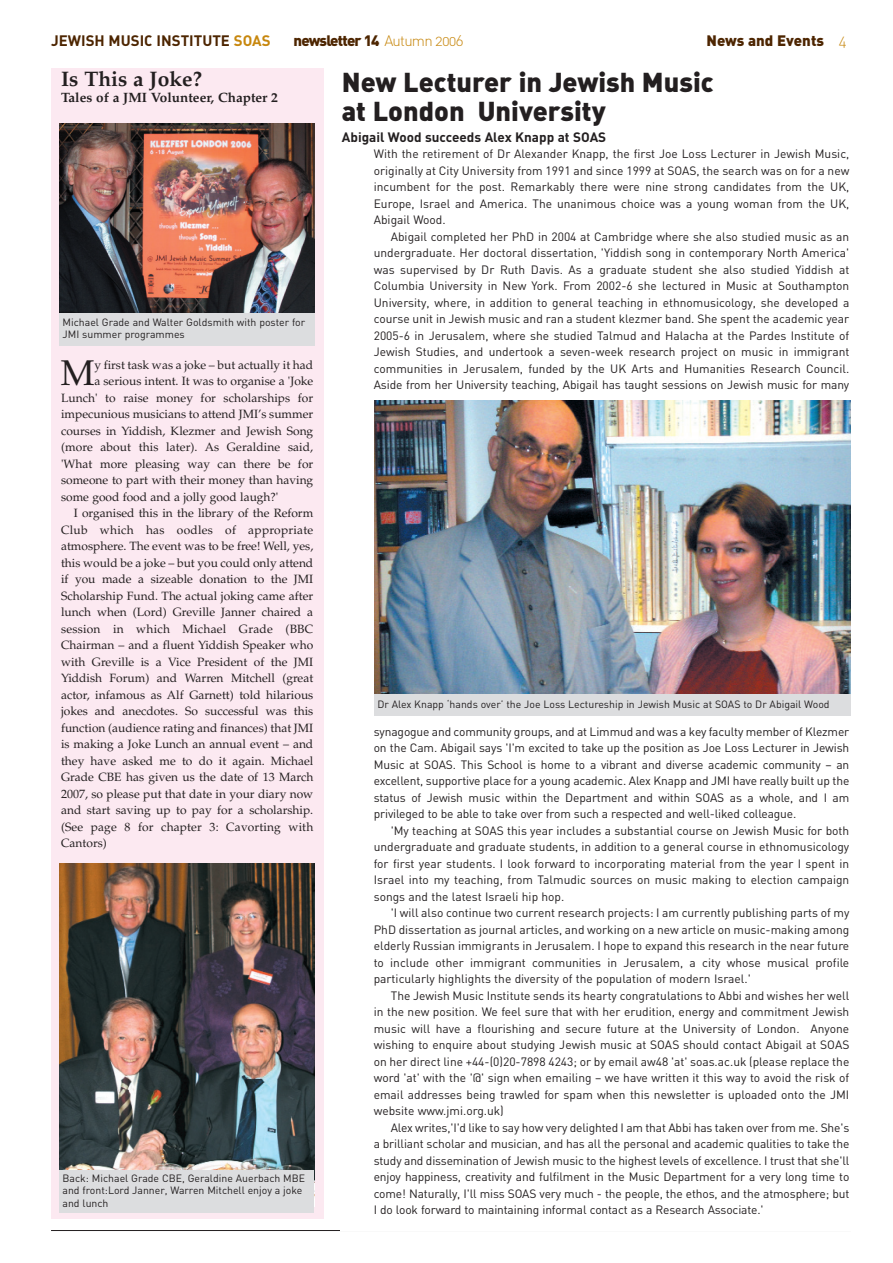
<style>
.page{position:relative;width:893px;height:1263px;background:#fff}
.page>*{position:absolute;margin:0;border:0;box-sizing:border-box;transform-origin:0 0}
.t1{font:35.7px "Palatino";color:#231f20}
.t2{font:27px/28.5px "DIN Black Alternate";color:#231f20}
.t3{font:700 21px "Palatino";color:#231f20}
.t4{font:15px "DIN Bold Alternate";color:#4d2500}
.t5{font:900 15px "DIN";letter-spacing:-.055em;color:#4d2500}
.t6{font:15px "DIN Black Alternate";color:#4d2500}
.t7{font:700 13.5px "DIN";color:#231f20}
.t8{font:700 13.5px "Palatino";color:#231f20}
.t9{font:12px/16.5px "DIN";letter-spacing:-.005em;color:#231f20;text-align:justify}
.t10{font:12px "Palatino";color:#231f20}
.t11{font:12px "Palatino";letter-spacing:.02em;color:#231f20}
.t12{font:10.5px/12.6px "DIN";color:#231f20}
.s1{color:#c7870e}
.s2{font-family:"DIN Light Alternate";font-weight:400;color:#c7870e}
.s3{font-family:"DIN Light Alternate";color:#c7870e}
</style>
<div class="page">
<hr style="left:51px;top:1230px;width:799px;height:1px;background:#231f20">
<div style="left:340px;top:67px;width:510px;height:1164px;background:#fff"></div>
<div style="left:51px;top:69px;width:272px;height:1150px;background:#fce9f1"></div>
<img style="left:59px;top:863px;width:255px;height:343px">
<img style="left:60px;top:123px;width:255px;height:190px">
<div style="left:60px;top:313px;width:255px;height:32px;background:#dcdddf"></div>
<div style="left:60px;top:1170px;width:253px;height:43px;background:#dcdddf"></div>
<img style="left:374px;top:401px;width:476px;height:293px">
<div style="left:374px;top:694px;width:476px;height:22px;background:#dcdddf"></div>
<p class="t4" style="left:51px;top:35px;width:221px">JEWISH MUSIC INSTITUTE <span class="s1">SOAS</span></p>
<p class="t5" style="left:293px;top:35px;width:172px">newsletter 14 <span class="s2">Autumn 2006</span></p>
<p class="t6" style="left:706px;top:35px;width:141px">News and Events <span class="s3">4</span></p>
<h2 class="t2" style="left:342px;top:70px;width:373px">New Lecturer in Jewish Music at London University</h2>
<p class="t7" style="left:342px;top:132px;width:266px">Abigail Wood succeeds Alex Knapp at SOAS</p>
<p class="t9" style="left:374px;top:147px;width:477px">With the retirement of Dr Alexander Knapp, the first Joe Loss Lecturer in Jewish Music, originally at City University from 1991 and since 1999 at SOAS, the search was on for a new incumbent for the post. Remarkably there were nine strong candidates from the UK, Europe, Israel and America. The unanimous choice was a young woman from the UK, Abigail Wood.</p>
<p class="t9" style="left:374px;top:229px;width:477px;text-indent:17px">Abigail completed her PhD in 2004 at Cambridge where she also studied music as an undergraduate. Her doctoral dissertation, 'Yiddish song in contemporary North America' was supervised by Dr Ruth Davis. As a graduate student she also studied Yiddish at Columbia University in New York. From 2002-6 she lectured in Music at Southampton University, where, in addition to general teaching in ethnomusicology, she developed a course unit in Jewish music and ran a student klezmer band. She spent the academic year 2005-6 in Jerusalem, where she studied Talmud and Halacha at the Pardes Institute of Jewish Studies, and undertook a seven-week research project on music in immigrant communities in Jerusalem, funded by the UK Arts and Humanities Research Council.<br>Aside from her University teaching, Abigail has taught sessions on Jewish music for many</p>
<h3 class="t3" style="left:61px;top:70px;width:142px">Is This a Joke?</h3>
<p class="t8" style="left:61px;top:92px;width:218px">Tales of a JMI Volunteer, Chapter 2</p>
<p class="t12" style="left:63px;top:317px;width:244px">Michael Grade and Walter Goldsmith with poster for<br>JMI summer programmes</p>
<h1 class="t1" style="left:61px;top:359px;width:35px">M</h1>
<p class="t10" style="left:94px;top:360px;width:220px">y first task was a joke – but actually it had</p>
<p class="t10" style="left:94px;top:376px;width:220px">a serious intent. It was to organise a 'Joke</p>
<p class="t10" style="left:61px;top:393px;width:254px">Lunch' to raise money for scholarships for</p>
<p class="t10" style="left:61px;top:409px;width:254px">impecunious musicians to attend JMI’s summer</p>
<p class="t10" style="left:61px;top:426px;width:254px">courses in Yiddish, Klezmer and Jewish Song</p>
<p class="t10" style="left:61px;top:442px;width:254px">(more about this later). As Geraldine said,</p>
<p class="t10" style="left:61px;top:459px;width:254px">'What more pleasing way can there be for</p>
<p class="t10" style="left:61px;top:475px;width:254px">someone to part with their money than having</p>
<p class="t10" style="left:61px;top:492px;width:219px">some good food and a jolly good laugh?'</p>
<p class="t10" style="left:74px;top:508px;width:241px">I organised this in the library of the Reform</p>
<p class="t11" style="left:61px;top:525px;width:254px">Club which has oodles of appropriate</p>
<p class="t10" style="left:61px;top:541px;width:254px">atmosphere. The event was to be free! Well, yes,</p>
<p class="t10" style="left:61px;top:558px;width:254px">this would be a joke – but you could only attend</p>
<p class="t10" style="left:61px;top:574px;width:254px">if you made a sizeable donation to the JMI</p>
<p class="t10" style="left:61px;top:591px;width:254px">Scholarship Fund. The actual joking came after</p>
<p class="t10" style="left:61px;top:607px;width:254px">lunch when (Lord) Greville Janner chaired a</p>
<p class="t11" style="left:61px;top:624px;width:254px">session in which Michael Grade (BBC</p>
<p class="t10" style="left:61px;top:640px;width:254px">Chairman – and a fluent Yiddish Speaker who</p>
<p class="t10" style="left:61px;top:657px;width:254px">with Greville is a Vice President of the JMI</p>
<p class="t10" style="left:61px;top:673px;width:254px">Yiddish Forum) and Warren Mitchell (great</p>
<p class="t10" style="left:61px;top:690px;width:254px">actor, infamous as Alf Garnett) told hilarious</p>
<p class="t10" style="left:61px;top:706px;width:254px">jokes and anecdotes. So successful was this</p>
<p class="t10" style="left:61px;top:723px;width:254px">function (audience rating and finances) that JMI</p>
<p class="t10" style="left:61px;top:739px;width:254px">is making a Joke Lunch an annual event – and</p>
<p class="t10" style="left:61px;top:756px;width:254px">they have asked me to do it again. Michael</p>
<p class="t10" style="left:61px;top:772px;width:254px">Grade CBE has given us the date of 13 March</p>
<p class="t10" style="left:61px;top:789px;width:254px">2007, so please put that date in your diary now</p>
<p class="t10" style="left:61px;top:805px;width:254px">and start saving up to pay for a scholarship.</p>
<p class="t10" style="left:61px;top:822px;width:254px">(See page 8 for chapter 3: Cavorting with</p>
<p class="t10" style="left:61px;top:838px;width:47px">Cantors)</p>
<p class="t12" style="left:377px;top:699px;width:454px">Dr Alex Knapp ‘hands over’ the Joe Loss Lectureship in Jewish Music at SOAS to Dr Abigail Wood</p>
<p class="t9" style="left:374px;top:724px;width:477px">synagogue and community groups, and at Limmud and was a key faculty member of Klezmer on the Cam. Abigail says 'I'm excited to take up the position as Joe Loss Lecturer in Jewish Music at SOAS. This School is home to a vibrant and diverse academic community – an excellent, supportive place for a young academic. Alex Knapp and JMI have really built up the status of Jewish music within the Department and within SOAS as a whole, and I am privileged to be able to take over from such a respected and well-liked colleague.</p>
<p class="t9" style="left:374px;top:823px;width:477px;text-indent:17px">'My teaching at SOAS this year includes a substantial course on Jewish Music for both undergraduate and graduate students, in addition to a general course in ethnomusicology for first year students. I look forward to incorporating material from the year I spent in Israel into my teaching, from Talmudic sources on music making to election campaign songs and the latest Israeli hip hop.</p>
<p class="t9" style="left:374px;top:906px;width:477px;text-indent:17px">'I will also continue two current research projects: I am currently publishing parts of my PhD dissertation as journal articles, and working on a new article on music-making among elderly Russian immigrants in Jerusalem. I hope to expand this research in the near future to include other immigrant communities in Jerusalem, a city whose musical profile particularly highlights the diversity of the population of modern Israel.'</p>
<p class="t9" style="left:374px;top:988px;width:477px;text-indent:17px">The Jewish Music Institute sends its hearty congratulations to Abbi and wishes her well in the new position. We feel sure that with her erudition, energy and commitment Jewish music will have a flourishing and secure future at the University of London. Anyone wishing to enquire about studying Jewish music at SOAS should contact Abigail at SOAS on her direct line +44-(0)20-7898 4243; or by email aw48 'at' soas.ac.uk (please replace the word 'at' with the '@' sign when emailing – we have written it this way to avoid the risk of email addresses being trawled for spam when this newsletter is uploaded onto the JMI website www.jmi.org.uk)</p>
<p class="t9" style="left:374px;top:1120px;width:477px;text-indent:17px">Alex writes,'I'd like to say how very delighted I am that Abbi has taken over from me. She's a brilliant scholar and musician, and has all the personal and academic qualities to take the study and dissemination of Jewish music to the highest levels of excellence. I trust that she'll enjoy happiness, creativity and fulfilment in the Music Department for a very long time to come! Naturally, I'll miss SOAS very much - the people, the ethos, and the atmosphere; but I do look forward to maintaining informal contact as a Research Associate.'</p>
<p class="t12" style="left:63px;top:1173px;width:244px">Back: Michael Grade CBE, Geraldine Auerbach MBE and front:Lord Janner, Warren Mitchell enjoy a joke and lunch</p>
</div>
